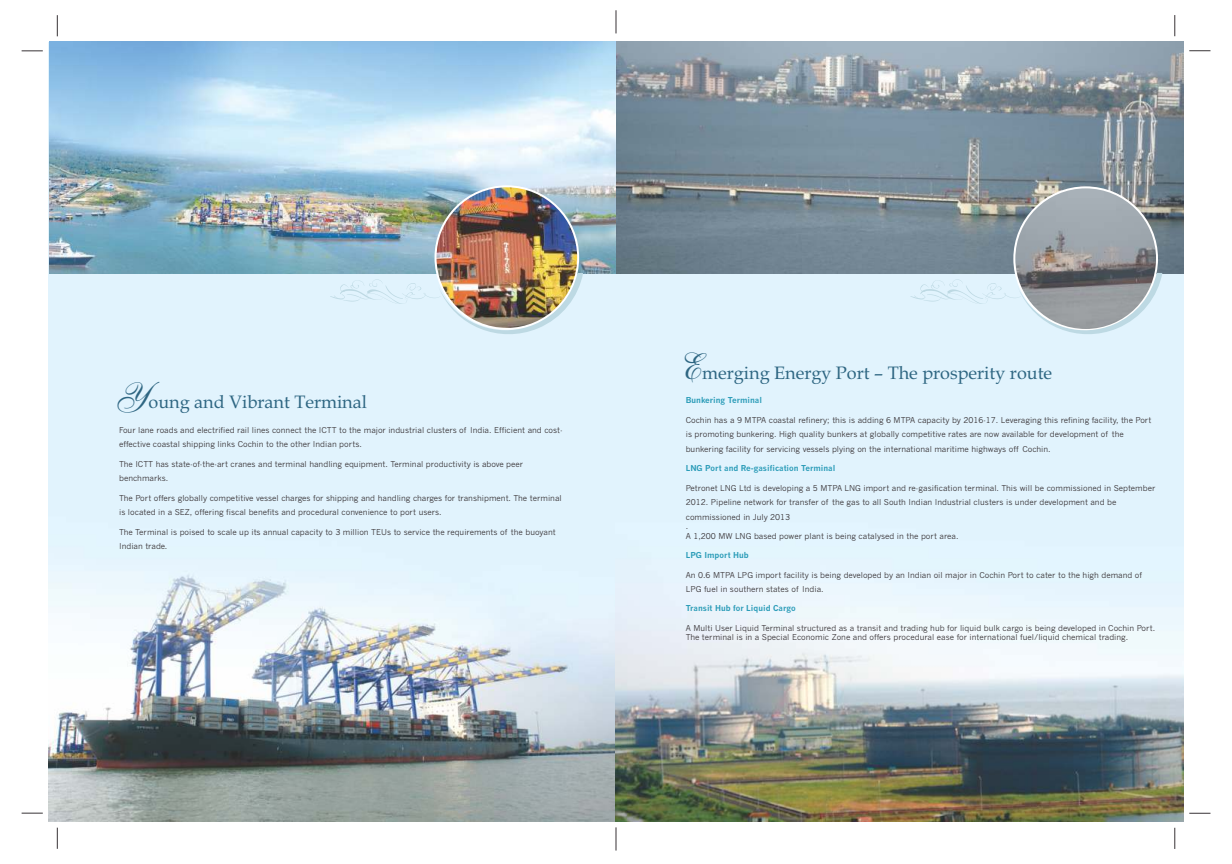
<style>
.page{position:relative;width:1232px;height:864px;background:#fff}
.page>*{position:absolute;margin:0;border:0;box-sizing:border-box;transform-origin:0 0}
.t1{font:18px "Book Antiqua";color:#2e6682}
.t2{font:8px/14.5px "News Gothic";color:#383336}
.t3{font:700 8px "News Gothic";color:#2b9cb8}
.s1{font-family:"English 111 Vivace BT";font-size:36px}
</style>
<div class="page">
<img style="left:49px;top:274px;width:1133px;height:548px">
<img style="left:615px;top:42px;width:567px;height:232px">
<img style="left:1014px;top:187px;width:142px;height:143px;border-radius:50%">
<svg style="left:910px;top:273px;width:252px;height:71px;background:#c0cdd5"></svg>
<img style="left:49px;top:42px;width:566px;height:232px">
<img style="left:435px;top:186px;width:143px;height:143px;border-radius:50%">
<img style="left:330px;top:273px;width:253px;height:71px">
<svg style="left:57px;top:15px;width:1px;height:21px"></svg>
<svg style="left:22px;top:51px;width:21px;height:1px"></svg>
<svg style="left:57px;top:828px;width:1px;height:21px"></svg>
<svg style="left:22px;top:813px;width:21px;height:1px"></svg>
<svg style="left:1174px;top:15px;width:1px;height:21px"></svg>
<svg style="left:1189px;top:51px;width:21px;height:1px"></svg>
<svg style="left:1174px;top:828px;width:1px;height:21px"></svg>
<svg style="left:1189px;top:813px;width:21px;height:1px"></svg>
<svg style="left:615px;top:10px;width:1px;height:23px"></svg>
<svg style="left:615px;top:827px;width:1px;height:24px"></svg>
<h1 class="t1" style="left:115px;top:395px;width:254px"><span class="s1">Y</span>oung and Vibrant Terminal</h1>
<p class="t2" style="left:119px;top:424px;width:445px">Four lane roads and electrified rail lines connect the ICTT to the major industrial clusters of India. Efficient and cost&shy;effective coastal shipping links Cochin to the other Indian ports.</p>
<p class="t2" style="left:119px;top:457px;width:405px">The ICTT has state-of-the-art cranes and terminal handling equipment. Terminal productivity is above peer benchmarks.</p>
<p class="t2" style="left:119px;top:491px;width:444px">The Port offers globally competitive vessel charges for shipping and handling charges for transhipment. The terminal is located in a SEZ, offering fiscal benefits and procedural convenience to port users.</p>
<p class="t2" style="left:119px;top:525px;width:438px">The Terminal is poised to scale up its annual capacity to 3 million TEUs to service the requirements of the buoyant<br>Indian trade.</p>
<h1 class="t1" style="left:680px;top:366px;width:373px"><span class="s1">E</span>merging Energy Port – The prosperity route</h1>
<p class="t3" style="left:685px;top:397px;width:78px">Bunkering Terminal</p>
<p class="t2" style="left:685px;top:413px;width:467px">Cochin has a 9 MTPA coastal refinery; this is adding 6 MTPA capacity by 2016-17. Leveraging this refining facility, the Port is promoting bunkering. High quality bunkers at globally competitive rates are now available for development of the bunkering facility for servicing vessels plying on the international maritime highways off Cochin.</p>
<p class="t2" style="left:685px;top:481px;width:471px">Petronet LNG Ltd is developing a 5 MTPA LNG import and re-gasification terminal. This will be commissioned in September<br>2012. Pipeline network for transfer of the gas to all South Indian Industrial clusters is under development and be commissioned in July 2013</p>
<p class="t2" style="left:685px;top:522px;width:274px;line-height:9.7px">.<br>A 1,200 MW LNG based power plant is being catalysed in the port area.</p>
<p class="t2" style="left:685px;top:568px;width:458px">An 0.6 MTPA LPG import facility is being developed by an Indian oil major in Cochin Port to cater to the high demand of<br>LPG fuel in southern states of India.</p>
<p class="t2" style="left:685px;top:624px;width:471px;line-height:9.7px">A Multi User Liquid Terminal structured as a transit and trading hub for liquid bulk cargo is being developed in Cochin Port.<br>The terminal is in a Special Economic Zone and offers procedural ease for international fuel/liquid chemical trading.</p>
<p class="t3" style="left:685px;top:465px;width:151px">LNG Port and Re-gasification Terminal</p>
<p class="t3" style="left:685px;top:552px;width:65px">LPG Import Hub</p>
<p class="t3" style="left:685px;top:605px;width:111px">Transit Hub for Liquid Cargo</p>
</div>
